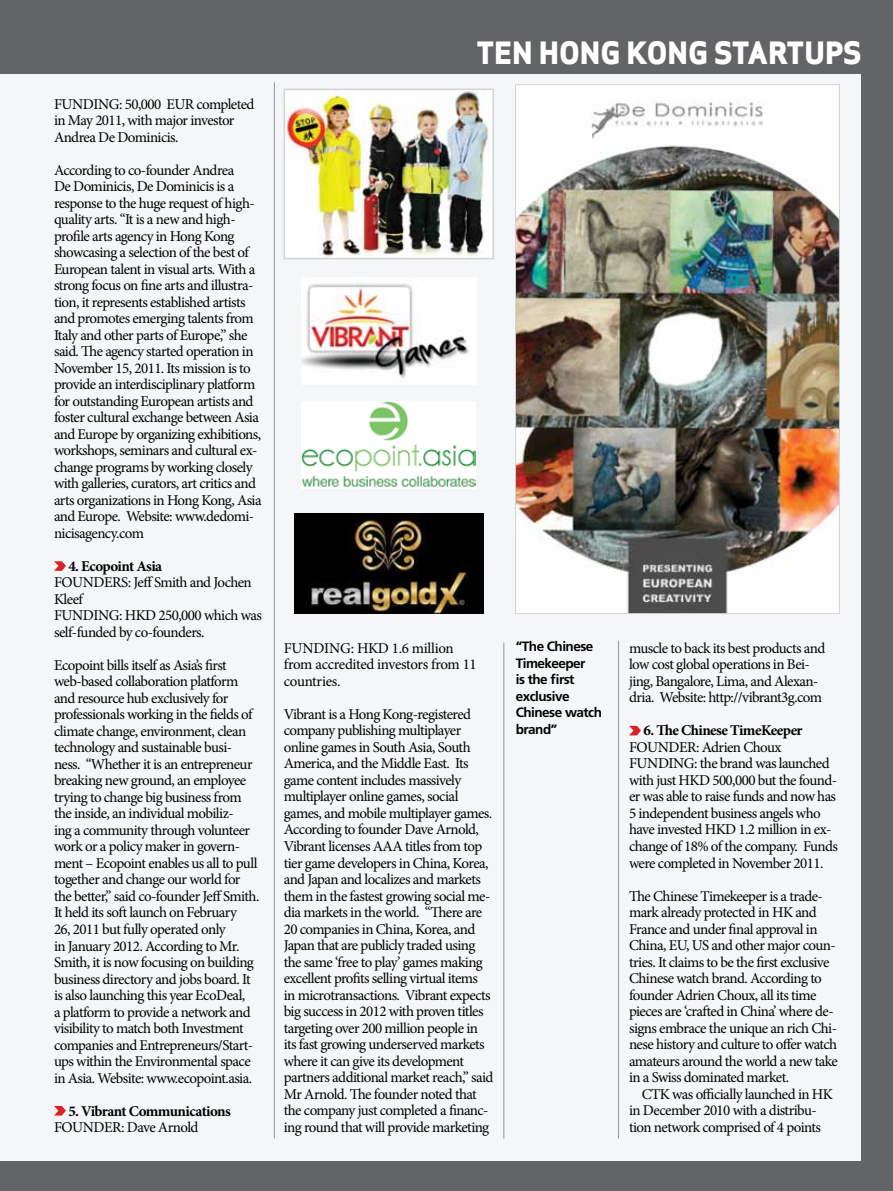
<style>
.page{position:relative;width:893px;height:1191px;background:#f4f6f7}
.page>*{position:absolute;margin:0;border:0;box-sizing:border-box;transform-origin:0 0}
.t1{font:800 30px "Apex Sans";color:#fff}
.t2{font:15px/16.5px "Minion Pro";letter-spacing:-.04em;color:#000}
.t3{font:700 15px "Minion Pro";letter-spacing:-.04em;color:#000}
.t4{font:15px/16.5px "Minion Pro";letter-spacing:-.02em;color:#000}
.t5{font:700 13.5px/16.5px "Frutiger";letter-spacing:-.04em;color:#000}
</style>
<div class="page">
<div style="left:861px;top:0;width:32px;height:1176px;background:#636466"></div>
<div style="left:0;top:1161px;width:893px;height:30px;background:#636466"></div>
<div style="left:0;top:0;width:893px;height:74px;background:#636466"></div>
<svg style="left:54px;top:561px;width:12px;height:10px"></svg>
<svg style="left:54px;top:1106px;width:12px;height:9px"></svg>
<hr style="left:274px;top:82px;width:1px;height:1056px;background:#939598">
<svg style="left:629px;top:726px;width:12px;height:9px"></svg>
<hr style="left:618px;top:640px;width:1px;height:498px;background:#939598">
<hr style="left:504px;top:642px;width:1px;height:496px;background:#939598">
<img style="left:517px;top:101px;width:321px;height:511px">
<div style="left:294px;top:514px;width:189px;height:100px;background:#000"></div>
<img style="left:306px;top:515px;width:164px;height:99px">
<img style="left:302px;top:401px;width:174px;height:87px">
<img style="left:301px;top:277px;width:171px;height:103px">
<img style="left:286px;top:92px;width:205px;height:164px">
<div style="left:283px;top:89px;width:211px;height:170px;border:2px solid #d1d3d4"></div>
<p class="t2" style="left:54px;top:96px;width:202px;text-indent:65px">: 50,000 EUR completed in May 2011, with major investor<br>Andrea De Dominicis.</p>
<p class="t2" style="left:54px;top:162px;width:209px">According to co-founder Andrea<br>De Dominicis, De Dominicis is a response to the huge request of high&shy;quality arts. “It is a new and high&shy;profile arts agency in Hong Kong showcasing a selection of the best of European talent in visual arts. With a strong focus on fine arts and illustra&shy;tion, it represents established artists and promotes emerging talents from Italy and other parts of Europe,” she said. The agency started operation in November 15, 2011. Its mission is to provide an interdisciplinary platform for outstanding European artists and foster cultural exchange between Asia and Europe by organizing exhibitions, workshops, seminars and cultural ex&shy;change programs by working closely with galleries, curators, art critics and arts organizations in Hong Kong, Asia and Europe. Website: www.dedomi&shy;nicisagency.com</p>
<p class="t3" style="left:68px;top:555px;width:95px">4. Ecopoint Asia</p>
<p class="t2" style="left:54px;top:574px;width:18px">Founders</p>
<p class="t2" style="left:128px;top:574px;width:126px">: Jeff Smith and Jochen</p>
<p class="t2" style="left:54px;top:591px;width:30px">Kleef<br>Funding</p>
<p class="t2" style="left:54px;top:96px;width:19px">Funding</p>
<p class="t2" style="left:54px;top:607px;width:209px;text-indent:65px">: HKD 250,000 which was self-funded by co-founders.</p>
<p class="t2" style="left:54px;top:657px;width:207px">Ecopoint bills itself as Asia’s first web-based collaboration platform and resource hub exclusively for professionals working in the fields of climate change, environment, clean technology and sustainable busi&shy;ness. “Whether it is an entrepreneur breaking new ground, an employee trying to change big business from the inside, an individual mobiliz-<br>ing a community through volunteer work or a policy maker in govern&shy;ment – Ecopoint enables us all to pull together and change our world for the better,” said co-founder Jeff Smith.<br>It held its soft launch on February<br>26, 2011 but fully operated only<br>in January 2012. According to Mr.<br>Smith, it is now focusing on building business directory and jobs board. It is also launching this year EcoDeal,<br>a platform to provide a network and visibility to match both Investment companies and Entrepreneurs/Start&shy;ups within the Environmental space in Asia. Website: www.ecopoint.asia.</p>
<p class="t3" style="left:68px;top:1100px;width:164px">5. Vibrant Communications</p>
<p class="t2" style="left:54px;top:1119px;width:19px">Founder</p>
<p class="t2" style="left:121px;top:1119px;width:79px">: Dave Arnold</p>
<h1 class="t1" style="left:476px;top:33px;width:387px">TEN HONG KONG STARTUPS</h1>
<p class="t4" style="left:284px;top:640px;width:195px;text-indent:67px">: HKD 1.6 million from accredited investors from 11 countries.</p>
<p class="t2" style="left:284px;top:706px;width:211px">Vibrant is a Hong Kong-registered company publishing multiplayer online games in South Asia, South America, and the Middle East. Its game content includes massively multiplayer online games, social games, and mobile multiplayer games.<br>According to founder Dave Arnold, Vibrant licenses AAA titles from top tier game developers in China, Korea, and Japan and localizes and markets them in the fastest growing social me&shy;dia markets in the world. “There are 20 companies in China, Korea, and Japan that are publicly traded using the same ‘free to play’ games making excellent profits selling virtual items<br>in microtransactions. Vibrant expects big success in 2012 with proven titles targeting over 200 million people in its fast growing underserved markets where it can give its development partners additional market reach,” said Mr Arnold. The founder noted that the company just completed a financ&shy;ing round that will provide marketing</p>
<p class="t2" style="left:284px;top:640px;width:19px">Funding</p>
<p class="t5" style="left:516px;top:638px;width:88px">“The Chinese<br>Timekeeper<br>is the first exclusive<br>Chinese watch brand”</p>
<p class="t2" style="left:629px;top:640px;width:198px">muscle to back its best products and low cost global operations in Bei&shy;jing, Bangalore, Lima, and Alexan&shy;dria. Website: http://vibrant3g.com</p>
<p class="t3" style="left:643px;top:720px;width:161px">6. The Chinese TimeKeeper</p>
<p class="t2" style="left:629px;top:739px;width:19px">Founder</p>
<p class="t2" style="left:696px;top:739px;width:87px">: Adrien Choux</p>
<p class="t2" style="left:629px;top:755px;width:19px">Funding</p>
<p class="t2" style="left:629px;top:755px;width:210px;text-indent:65px">: the brand was launched with just HKD 500,000 but the found&shy;er was able to raise funds and now has 5 independent business angels who have invested HKD 1.2 million in ex&shy;change of 18% of the company. Funds were completed in November 2011.</p>
<p class="t2" style="left:629px;top:887px;width:210px">The Chinese Timekeeper is a trade&shy;mark already protected in HK and France and under final approval in China, EU, US and other major coun&shy;tries. It claims to be the first exclusive Chinese watch brand. According to founder Adrien Choux, all its time pieces are ‘crafted in China’ where de&shy;signs embrace the unique an rich Chi&shy;nese history and culture to offer watch amateurs around the world a new take in a Swiss dominated market.</p>
<p class="t2" style="left:629px;top:1085px;width:205px;text-indent:13px">CTK was officially launched in HK in December 2010 with a distribu&shy;tion network comprised of 4 points</p>
</div>
